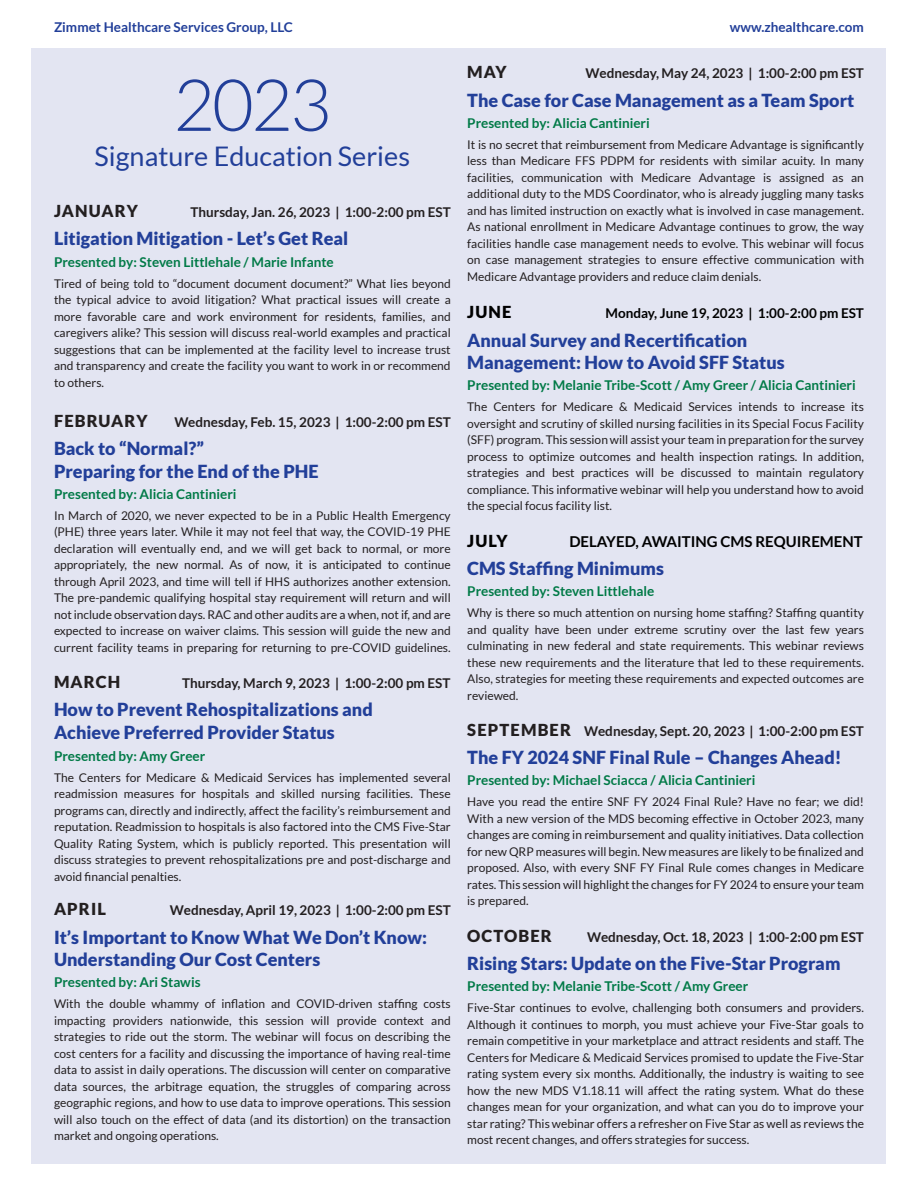
<style>
.page{position:relative;width:918px;height:1188px;background:#fff}
.page>*{position:absolute;margin:0;border:0;box-sizing:border-box;transform-origin:0 0}
.t1{font:300 72px "Lato";color:#223f99}
.t2{font:27px "Lato";color:#223f99}
.t3{font:900 18px/22.5px "Lato";color:#223f99}
.month{font:900 16.5px "Lato";letter-spacing:.07em;color:#231f20}
.desc{font:900 16.5px "Lato";color:#000}
.month-2{font:900 16.5px "Lato";color:#000}
.month-3{font:700 15px "Lato";color:#000}
.Presenter{font:700 13.5px "Lato";color:#017a47}
.month-4{font:700 13.5px "Lato";color:#231f20}
.t4{font:700 13.5px "Lato";color:#223f99}
.desc-2{font:700 13.5px "Lato";color:#000}
.desc-3{font:12px/16.5px "Lato";color:#231f20;text-align:justify}
.s1{font-weight:900;font-size:16.5px}
</style>
<div class="page">
<div style="left:32px;top:48px;width:854px;height:1116px;background:#e3e5f2"></div>
<p class="t4" style="left:54px;top:19px;width:241px">Zimmet Healthcare Services Group, LLC</p>
<p class="t4" style="left:730px;top:19px;width:136px">www.zhealthcare.com</p>
<p class="t1" style="left:173px;top:66px;width:160px">2023</p>
<p class="t2" style="left:95px;top:141px;width:317px">Signature Education Series</p>
<p class="month" style="left:54px;top:201px;width:86px">JANUARY</p>
<p class="month-4" style="left:190px;top:204px;width:262px">Thursday, Jan. 26, 2023 | 1:00-2:00 pm EST</p>
<p class="t3" style="left:54px;top:227px;width:296px">Litigation Mitigation - Let’s Get Real</p>
<p class="Presenter" style="left:54px;top:254px;width:281px">Presented by: Steven Littlehale / Marie Infante</p>
<p class="desc-3" style="left:54px;top:275px;width:398px">Tired of being told to “document document document?” What lies beyond the typical advice to avoid litigation? What practical issues will create a more favorable care and work environment for residents, families, and caregivers alike? This session will discuss real-world examples and practical suggestions that can be implemented at the facility level to increase trust and transparency and create the facility you want to work in or recommend to others.</p>
<p class="month" style="left:54px;top:411px;width:95px">FEBRUARY</p>
<p class="month-4" style="left:174px;top:414px;width:278px">Wednesday, Feb. 15, 2023 | 1:00-2:00 pm EST</p>
<p class="t3" style="left:54px;top:437px;width:266px">Back to “Normal?”<br>Preparing for the End of the PHE</p>
<p class="Presenter" style="left:54px;top:486px;width:184px">Presented by: Alicia Cantinieri</p>
<p class="desc-3" style="left:54px;top:507px;width:398px">In March of 2020, we never expected to be in a Public Health Emergency (PHE) three years later. While it may not feel that way, the COVID-19 PHE declaration will eventually end, and we will get back to normal, or more appropriately, the new normal. As of now, it is anticipated to continue through April 2023, and time will tell if HHS authorizes another extension.<br>The pre-pandemic qualifying hospital stay requirement will return and will not include observation days. RAC and other audits are a when, not if, and are expected to increase on waiver claims. This session will guide the new and current facility teams in preparing for returning to pre-COVID guidelines.</p>
<p class="month" style="left:54px;top:672px;width:68px">MARCH</p>
<p class="month-4" style="left:182px;top:675px;width:270px">Thursday, March 9, 2023 | 1:00-2:00 pm EST</p>
<p class="t3" style="left:54px;top:698px;width:320px">How to Prevent Rehospitalizations and<br>Achieve Preferred Provider Status</p>
<p class="Presenter" style="left:54px;top:748px;width:153px">Presented by: Amy Greer</p>
<p class="desc-3" style="left:54px;top:769px;width:398px">The Centers for Medicare &amp; Medicaid Services has implemented several readmission measures for hospitals and skilled nursing facilities. These programs can, directly and indirectly, affect the facility’s reimbursement and reputation. Readmission to hospitals is also factored into the CMS Five-Star Quality Rating System, which is publicly reported. This presentation will discuss strategies to prevent rehospitalizations pre and post-discharge and avoid financial penalties.</p>
<p class="month" style="left:54px;top:900px;width:54px">APRIL</p>
<p class="month-4" style="left:170px;top:903px;width:282px">Wednesday, April 19, 2023 | 1:00-2:00 pm EST</p>
<p class="t3" style="left:54px;top:926px;width:375px">It’s Important to Know What We Don’t Know:<br>Understanding Our Cost Centers</p>
<p class="Presenter" style="left:54px;top:975px;width:148px">Presented by: Ari Stawis</p>
<p class="desc-3" style="left:54px;top:996px;width:398px">With the double whammy of inflation and COVID-driven staffing costs impacting providers nationwide, this session will provide context and strategies to ride out the storm. The webinar will focus on describing the cost centers for a facility and discussing the importance of having real-time data to assist in daily operations. The discussion will center on comparative data sources, the arbitrage equation, the struggles of comparing across geographic regions, and how to use data to improve operations. This session will also touch on the effect of data (and its distortion) on the transaction market and ongoing operations.</p>
<p class="month" style="left:467px;top:62px;width:41px">MAY</p>
<p class="month-4" style="left:586px;top:65px;width:280px">Wednesday, May 24, 2023 | 1:00-2:00 pm EST</p>
<p class="t3" style="left:467px;top:88px;width:389px">The Case for Case Management as a Team Sport</p>
<p class="Presenter" style="left:467px;top:115px;width:184px">Presented by: Alicia Cantinieri</p>
<p class="desc-3" style="left:467px;top:136px;width:398px">It is no secret that reimbursement from Medicare Advantage is significantly less than Medicare FFS PDPM for residents with similar acuity. In many facilities, communication with Medicare Advantage is assigned as an additional duty to the MDS Coordinator, who is already juggling many tasks and has limited instruction on exactly what is involved in case management.<br>As national enrollment in Medicare Advantage continues to grow, the way facilities handle case management needs to evolve. This webinar will focus on case management strategies to ensure effective communication with Medicare Advantage providers and reduce claim denials.</p>
<p class="desc" style="left:467px;top:303px;width:46px">JUNE</p>
<p class="desc-2" style="left:605px;top:306px;width:260px">Monday, June 19, 2023 | 1:00-2:00 pm EST</p>
<p class="t3" style="left:467px;top:329px;width:319px">Annual Survey and Recertification<br>Management: How to Avoid SFF Status</p>
<p class="Presenter" style="left:467px;top:378px;width:390px">Presented by: Melanie Tribe-Scott / Amy Greer / Alicia Cantinieri</p>
<p class="desc-3" style="left:467px;top:399px;width:398px">The Centers for Medicare &amp; Medicaid Services intends to increase its oversight and scrutiny of skilled nursing facilities in its Special Focus Facility (SFF) program. This session will assist your team in preparation for the survey process to optimize outcomes and health inspection ratings. In addition, strategies and best practices will be discussed to maintain regulatory compliance. This informative webinar will help you understand how to avoid the special focus facility list.</p>
<p class="month-2" style="left:467px;top:531px;width:42px">JULY</p>
<p class="month-3" style="left:569px;top:533px;width:295px">DELAYED, AWAITING CMS REQUIREMENT</p>
<p class="t3" style="left:467px;top:557px;width:198px">CMS Staffing Minimums</p>
<p class="Presenter" style="left:467px;top:584px;width:189px">Presented by: Steven Littlehale</p>
<p class="desc-3" style="left:467px;top:605px;width:398px">Why is there so much attention on nursing home staffing? Staffing quantity and quality have been under extreme scrutiny over the last few years culminating in new federal and state requirements. This webinar reviews these new requirements and the literature that led to these requirements.<br>Also, strategies for meeting these requirements and expected outcomes are reviewed.</p>
<p class="month-4" style="left:467px;top:723px;width:398px"><span class="s1">SEPTEMBER</span> Wednesday, Sept. 20, 2023 | 1:00-2:00 pm EST</p>
<p class="t3" style="left:467px;top:746px;width:376px">The FY 2024 SNF Final Rule – Changes Ahead!</p>
<p class="Presenter" style="left:467px;top:773px;width:290px">Presented by: Michael Sciacca / Alicia Cantinieri</p>
<p class="desc-3" style="left:467px;top:794px;width:398px">Have you read the entire SNF FY 2024 Final Rule? Have no fear; we did!<br>With a new version of the MDS becoming effective in October 2023, many changes are coming in reimbursement and quality initiatives. Data collection for new QRP measures will begin. New measures are likely to be finalized and proposed. Also, with every SNF FY Final Rule comes changes in Medicare rates. This session will highlight the changes for FY 2024 to ensure your team is prepared.</p>
<p class="month" style="left:467px;top:926px;width:86px">OCTOBER</p>
<p class="month-4" style="left:587px;top:929px;width:278px">Wednesday, Oct. 18, 2023 | 1:00-2:00 pm EST</p>
<p class="t3" style="left:467px;top:952px;width:375px">Rising Stars: Update on the Five-Star Program</p>
<p class="Presenter" style="left:467px;top:979px;width:283px">Presented by: Melanie Tribe-Scott / Amy Greer</p>
<p class="desc-3" style="left:467px;top:1000px;width:398px">Five-Star continues to evolve, challenging both consumers and providers.<br>Although it continues to morph, you must achieve your Five-Star goals to remain competitive in your marketplace and attract residents and staff. The Centers for Medicare &amp; Medicaid Services promised to update the Five-Star rating system every six months. Additionally, the industry is waiting to see how the new MDS V1.18.11 will affect the rating system. What do these changes mean for your organization, and what can you do to improve your star rating? This webinar offers a refresher on Five Star as well as reviews the most recent changes, and offers strategies for success.</p>
</div>
